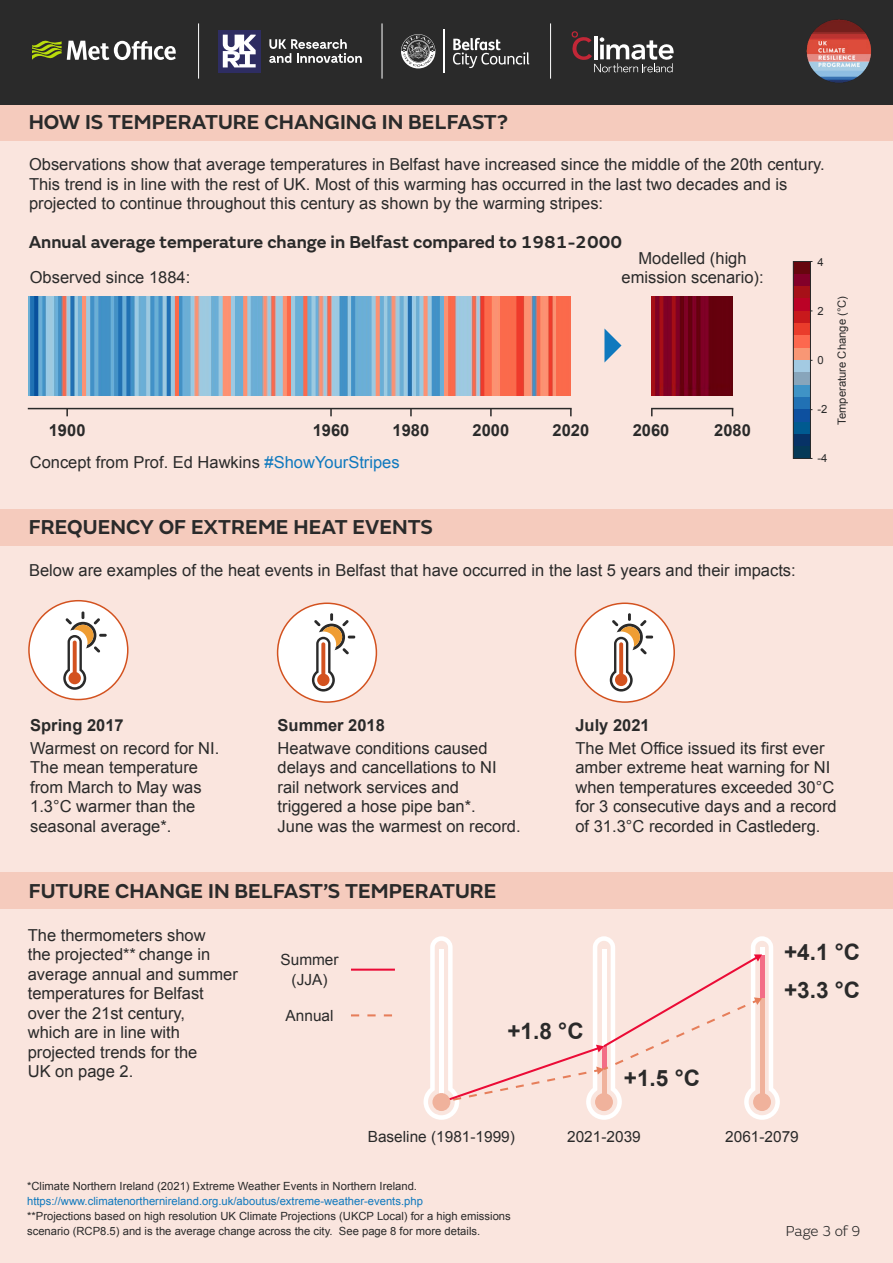
<style>
.page{position:relative;width:893px;height:1263px;background:#fff}
.page>*{position:absolute;margin:0;border:0;box-sizing:border-box;transform-origin:0 0}
.t1{font:700 22.65px "Arial";color:#2a2a2a}
.t2{font:600 21px "FS Emeric";color:#2a2a2a}
.t3{font:600 18px "FS Emeric";color:#2a2a2a}
.t4{font:16.5px/19.5px "Arial";color:#2a2a2a}
.t5{font:700 16.5px "Arial";color:#2a2a2a}
.t6{font:15.45px/20.5px "Arial";color:#2a2a2a;text-align:center}
.t7{font:300 15px "FS Emeric";letter-spacing:-.005em;color:#2a2a2a}
.t8{font:11.25px/15px "Arial";color:#2a2a2a}
.t9{font:11.25px "Arial";color:#0f79be}
.s1{color:#0f79be}
</style>
<div class="page">
<div style="left:0;top:107px;width:893px;height:1156px;background:#fae5de"></div>
<div style="left:0;top:105px;width:893px;height:36px;background:#f5cbbd"></div>
<div style="left:0;top:509px;width:893px;height:37px;background:#f5cbbd"></div>
<div style="left:0;top:872px;width:893px;height:37px;background:#f5cbbd"></div>
<div style="left:793px;top:311px;width:17px;height:12px;background:#c8191c"></div>
<div style="left:793px;top:323px;width:17px;height:13px;background:#ea3c2b"></div>
<div style="left:793px;top:336px;width:17px;height:12px;background:#fd684e"></div>
<div style="left:793px;top:348px;width:17px;height:12px;background:#f89775"></div>
<div style="left:793px;top:261px;width:17px;height:13px;background:#67060e"></div>
<div style="left:793px;top:274px;width:17px;height:12px;background:#830029"></div>
<div style="left:793px;top:286px;width:17px;height:13px;background:#a61018"></div>
<div style="left:793px;top:299px;width:17px;height:12px;background:#bb0226"></div>
<div style="left:793px;top:360px;width:17px;height:13px;background:#a3cae2"></div>
<div style="left:793px;top:373px;width:17px;height:12px;background:#88a5bb"></div>
<div style="left:793px;top:385px;width:17px;height:12px;background:#3f93c6"></div>
<div style="left:793px;top:397px;width:17px;height:13px;background:#2171b4"></div>
<div style="left:793px;top:410px;width:17px;height:12px;background:#0d509f"></div>
<div style="left:793px;top:422px;width:17px;height:12px;background:#005a90"></div>
<div style="left:793px;top:434px;width:17px;height:13px;background:#073266"></div>
<div style="left:793px;top:447px;width:17px;height:12px;background:#053957"></div>
<div style="left:793px;top:261px;width:18px;height:198px;border:1px solid #2a2a2a"></div>
<svg style="left:604px;top:328px;width:17px;height:34px"></svg>
<svg style="left:424px;top:936px;width:356px;height:184px"></svg>
<hr style="left:351px;top:968px;width:44px;height:3px;background:#eb0b36">
<svg style="left:351px;top:1014px;width:41px;height:2px"></svg>
<hr style="left:28px;top:408px;width:544px;height:1px;background:#2a2a2a">
<svg style="left:66px;top:409px;width:2px;height:7px"></svg>
<svg style="left:330px;top:409px;width:2px;height:7px"></svg>
<svg style="left:410px;top:409px;width:2px;height:7px"></svg>
<svg style="left:490px;top:409px;width:2px;height:7px"></svg>
<svg style="left:570px;top:409px;width:2px;height:7px"></svg>
<hr style="left:651px;top:408px;width:82px;height:1px;background:#2a2a2a">
<svg style="left:651px;top:409px;width:2px;height:7px"></svg>
<div style="left:278px;top:603px;width:98px;height:99px;background:#fff;border-radius:50%"></div>
<div style="left:277px;top:602px;width:100px;height:101px;border:2px solid #d3521f;border-radius:50%"></div>
<svg style="left:312px;top:613px;width:43px;height:78px"></svg>
<div style="left:575px;top:603px;width:99px;height:99px;background:#fff;border-radius:50%"></div>
<div style="left:575px;top:602px;width:100px;height:101px;border:2px solid #d3521f;border-radius:50%"></div>
<svg style="left:610px;top:613px;width:43px;height:78px"></svg>
<div style="left:29px;top:601px;width:99px;height:98px;background:#fff;border-radius:50%"></div>
<div style="left:28px;top:600px;width:101px;height:100px;border:2px solid #d3521f;border-radius:50%"></div>
<svg style="left:63px;top:611px;width:44px;height:79px"></svg>
<div style="left:0;top:0;width:893px;height:105px;background:#2a2a2a"></div>
<svg style="left:32px;top:40px;width:144px;height:20px"></svg>
<hr style="left:198px;top:23px;width:1px;height:56px;background:#fff">
<hr style="left:382px;top:23px;width:1px;height:56px;background:#fff">
<hr style="left:550px;top:23px;width:1px;height:56px;background:#fff">
<img style="left:806px;top:19px;width:66px;height:64px">
<svg style="left:269px;top:39px;width:93px;height:24px"></svg>
<div style="left:218px;top:30px;width:42px;height:42px;background:#2e2d62"></div>
<svg style="left:223px;top:35px;width:33px;height:32px"></svg>
<svg style="left:572px;top:31px;width:102px;height:42px"></svg>
<svg style="left:401px;top:34px;width:34px;height:34px"></svg>
<svg style="left:453px;top:38px;width:76px;height:30px"></svg>
<hr style="left:444px;top:30px;width:1px;height:42px;background:#fff">
<img style="left:28px;top:297px;width:542px;height:98px">
<img style="left:652px;top:297px;width:80px;height:98px">
<p class="t2" style="left:29px;top:106px;width:481px">HOW IS TEMPERATURE CHANGING IN BELFAST?</p>
<p class="t4" style="left:29px;top:155px;width:797px">Observations show that average temperatures in Belfast have increased since the middle of the 20th century.<br>This trend is in line with the rest of UK. Most of this warming has occurred in the last two decades and is projected to continue throughout this century as shown by the warming stripes:</p>
<p class="t3" style="left:29px;top:228px;width:595px">Annual average temperature change in Belfast compared to 1981-2000</p>
<p class="t4" style="left:621px;top:248px;width:144px;text-align:center">Modelled (high emission scenario):</p>
<p class="t4" style="left:30px;top:268px;width:162px">Observed since 1884:</p>
<p class="t5" style="left:49px;top:420px;width:38px">1900</p>
<p class="t5" style="left:313px;top:420px;width:38px">1960</p>
<p class="t5" style="left:393px;top:420px;width:38px">1980</p>
<p class="t5" style="left:473px;top:420px;width:38px">2000</p>
<p class="t5" style="left:552px;top:420px;width:38px">2020</p>
<p class="t4" style="left:30px;top:452px;width:371px">Concept from Prof. Ed Hawkins <span class="s1">#ShowYourStripes</span></p>
<p class="t2" style="left:29px;top:511px;width:406px">FREQUENCY OF EXTREME HEAT EVENTS</p>
<p class="t5" style="left:633px;top:420px;width:38px">2060</p>
<p class="t5" style="left:714px;top:420px;width:38px">2080</p>
<p class="t4" style="left:29px;top:561px;width:768px">Below are examples of the heat events in Belfast that have occurred in the last 5 years and their impacts:</p>
<p class="t8" style="left:817px;top:254px;width:8px">4</p>
<p class="t8" style="left:817px;top:304px;width:8px">2</p>
<p class="t8" style="left:817px;top:353px;width:8px">0</p>
<p class="t8" style="left:817px;top:402px;width:12px">-2</p>
<p class="t8" style="left:834px;top:425px;width:130px;rotate:-90deg">Temperature Change (°C)</p>
<p class="t8" style="left:817px;top:451px;width:12px">-4</p>
<p class="t5" style="left:30px;top:715px;width:95px">Spring 2017</p>
<p class="t4" style="left:30px;top:738px;width:191px">Warmest on record for NI.<br>The mean temperature from March to May was<br>1.3°C warmer than the seasonal average*.</p>
<p class="t5" style="left:278px;top:715px;width:109px">Summer 2018</p>
<p class="t4" style="left:278px;top:738px;width:245px">Heatwave conditions caused delays and cancellations to NI rail network services and triggered a hose pipe ban*.<br>June was the warmest on record.</p>
<p class="t2" style="left:29px;top:875px;width:469px">FUTURE CHANGE IN BELFAST’S TEMPERATURE</p>
<p class="t5" style="left:575px;top:715px;width:76px">July 2021</p>
<p class="t4" style="left:575px;top:739px;width:263px">The Met Office issued its first ever amber extreme heat warning for NI when temperatures exceeded 30°C for 3 consecutive days and a record of 31.3°C recorded in Castlederg.</p>
<p class="t4" style="left:28px;top:925px;width:212px">The thermometers show<br>the projected** change in average annual and summer temperatures for Belfast over the 21st century,<br>which are in line with projected trends for the<br>UK on page 2.</p>
<p class="t6" style="left:280px;top:949px;width:60px">Summer (JJA)</p>
<p class="t6" style="left:286px;top:1005px;width:49px">Annual</p>
<h1 class="t1" style="left:784px;top:937px;width:78px">+4.1 °C</h1>
<h1 class="t1" style="left:507px;top:1016px;width:78px">+1.8 °C</h1>
<h1 class="t1" style="left:624px;top:1063px;width:78px">+1.5 °C</h1>
<h1 class="t1" style="left:784px;top:975px;width:78px">+3.3 °C</h1>
<p class="t6" style="left:368px;top:1126px;width:149px">Baseline (1981-1999)</p>
<p class="t6" style="left:567px;top:1126px;width:75px">2021-2039</p>
<p class="t6" style="left:725px;top:1126px;width:75px">2061-2079</p>
<p class="t8" style="left:27px;top:1178px;width:391px">*Climate Northern Ireland (2021) Extreme Weather Events in Northern Ireland.</p>
<p class="t9" style="left:27px;top:1193px;width:397px">https://www.climatenorthernireland.org.uk/aboutus/extreme-weather-events.php</p>
<p class="t8" style="left:27px;top:1208px;width:485px">**Projections based on high resolution UK Climate Projections (UKCP Local) for a high emissions scenario (RCP8.5) and is the average change across the city. See page 8 for more details.</p>
<p class="t7" style="left:786px;top:1220px;width:76px">Page 3 of 9</p>
</div>
